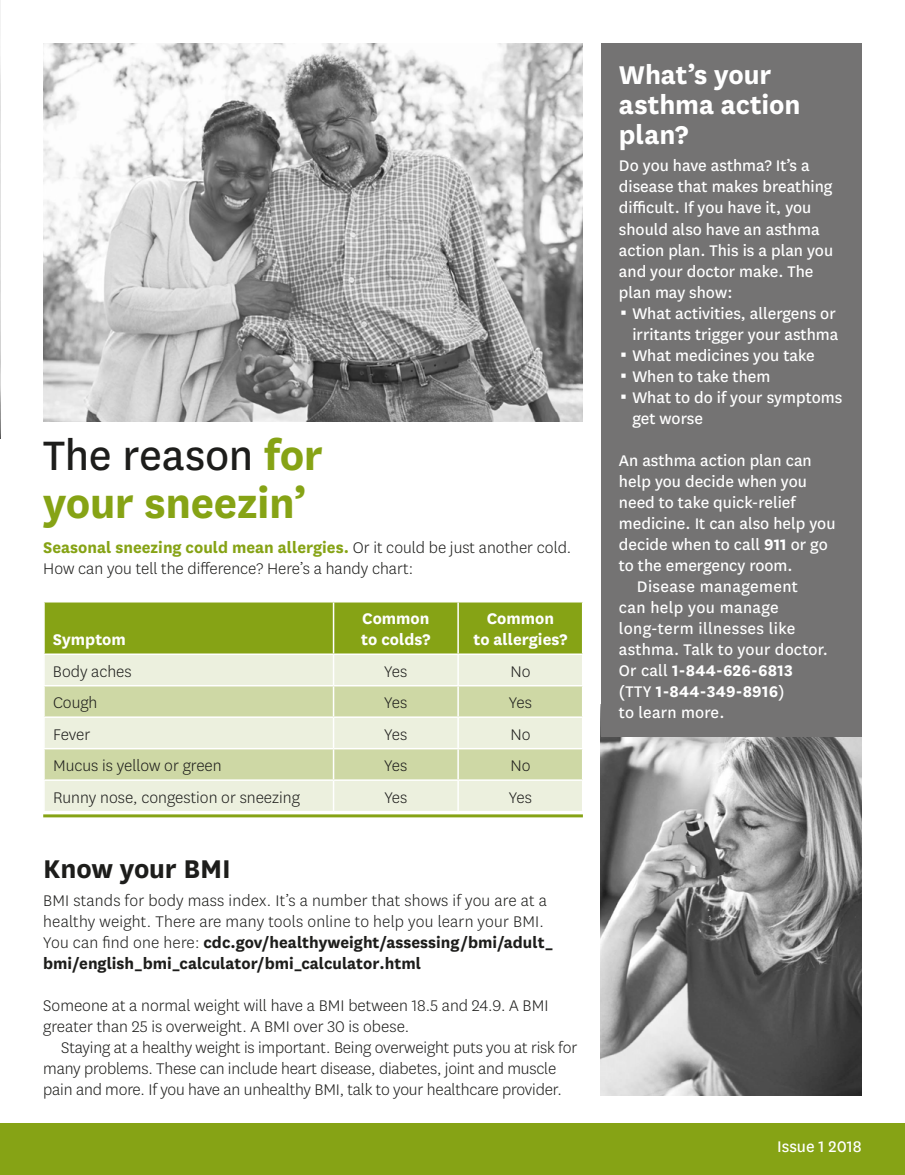
<style>
.page{position:relative;width:905px;height:1175px;background:#fff}
.page>*{position:absolute;margin:0;border:0;box-sizing:border-box;transform-origin:0 0}
.t1{font:700 48px/48px "Centene Sans";letter-spacing:-.005em;color:#86a315}
.t2{font:700 30px/30px "Centene Sans";letter-spacing:-.005em;color:#fff}
.t3{font:700 30px "Centene Sans";letter-spacing:-.01em;color:#1d1d1b}
.t4{font:300 18px/21px "Centene Sans";color:#1d1d1b}
.t5{font:18px/21px "Centene Sans";color:#fff}
.t6{font:700 18px/21px "Centene Sans";color:#fff}
.t7{font:18px "Centene Sans";letter-spacing:.02em;color:#fff}
.s1{font-weight:400;color:#1d1d1b}
.s2{font-weight:700;color:#86a315}
.s3{font-weight:700}
.s4{font-weight:400}
</style>
<div class="page">
<div style="left:0;top:1123px;width:905px;height:52px;background:#86a315"></div>
<div style="left:45px;top:602px;width:537px;height:51px;background:#86a315"></div>
<div style="left:45px;top:655px;width:537px;height:156px;background:#ecf0de"></div>
<svg style="left:45px;top:686px;width:537px;height:93px;background:#d8e0b9"></svg>
<hr style="left:333px;top:602px;width:1px;height:51px;background:#fff">
<hr style="left:457px;top:602px;width:2px;height:51px;background:#fff">
<hr style="left:333px;top:655px;width:1px;height:30px;background:#fff">
<hr style="left:457px;top:655px;width:2px;height:30px;background:#fff">
<hr style="left:43px;top:685px;width:290px;height:1px;background:#fff">
<hr style="left:333px;top:685px;width:125px;height:1px;background:#fff">
<hr style="left:333px;top:686px;width:1px;height:30px;background:#fff">
<hr style="left:458px;top:685px;width:125px;height:1px;background:#fff">
<hr style="left:457px;top:686px;width:2px;height:30px;background:#fff">
<hr style="left:43px;top:716px;width:290px;height:2px;background:#fff">
<hr style="left:333px;top:716px;width:125px;height:2px;background:#fff">
<hr style="left:333px;top:718px;width:1px;height:30px;background:#fff">
<hr style="left:458px;top:716px;width:125px;height:2px;background:#fff">
<hr style="left:457px;top:718px;width:2px;height:30px;background:#fff">
<hr style="left:43px;top:748px;width:290px;height:1px;background:#fff">
<hr style="left:333px;top:748px;width:125px;height:1px;background:#fff">
<hr style="left:333px;top:749px;width:1px;height:30px;background:#fff">
<hr style="left:458px;top:748px;width:125px;height:1px;background:#fff">
<hr style="left:457px;top:749px;width:2px;height:30px;background:#fff">
<hr style="left:43px;top:779px;width:290px;height:2px;background:#fff">
<hr style="left:333px;top:779px;width:125px;height:2px;background:#fff">
<hr style="left:333px;top:781px;width:1px;height:30px;background:#fff">
<hr style="left:458px;top:779px;width:125px;height:2px;background:#fff">
<hr style="left:457px;top:781px;width:2px;height:30px;background:#fff">
<img style="left:0;top:0;width:1px;height:438px">
<img style="left:43px;top:43px;width:540px;height:379px">
<img style="left:601px;top:737px;width:260px;height:358px">
<hr style="left:43px;top:814px;width:540px;height:3px;background:#86a315">
<div style="left:601px;top:43px;width:260px;height:694px;background:#747373"></div>
<h1 class="t1" style="left:43px;top:428px;width:281px"><span class="s1">The reason</span> for your sneezin’</h1>
<p class="t4" style="left:43px;top:536px;width:529px"><span class="s2">Seasonal sneezing could mean allergies.</span> Or it could be just another cold.<br>How can you tell the difference? Here’s a handy chart:</p>
<p class="t6" style="left:53px;top:628px;width:74px">Symptom</p>
<p class="t6" style="left:361px;top:607px;width:70px">Common to colds?</p>
<p class="t6" style="left:473px;top:607px;width:95px;text-align:center">Common<br>to allergies?</p>
<p class="t4" style="left:53px;top:660px;width:80px">Body aches</p>
<p class="t4" style="left:384px;top:660px;width:25px">Yes</p>
<p class="t4" style="left:510px;top:660px;width:22px">No</p>
<p class="t4" style="left:53px;top:691px;width:46px">Cough</p>
<p class="t4" style="left:384px;top:691px;width:25px">Yes</p>
<p class="t4" style="left:509px;top:691px;width:25px">Yes</p>
<p class="t4" style="left:53px;top:723px;width:39px">Fever</p>
<p class="t4" style="left:384px;top:723px;width:25px">Yes</p>
<p class="t4" style="left:510px;top:723px;width:22px">No</p>
<p class="t4" style="left:53px;top:754px;width:170px">Mucus is yellow or green</p>
<p class="t4" style="left:384px;top:754px;width:25px">Yes</p>
<p class="t4" style="left:510px;top:754px;width:22px">No</p>
<p class="t4" style="left:53px;top:786px;width:248px">Runny nose, congestion or sneezing</p>
<p class="t4" style="left:384px;top:786px;width:25px">Yes</p>
<p class="t4" style="left:509px;top:786px;width:25px">Yes</p>
<h2 class="t3" style="left:43px;top:848px;width:189px">Know your BMI</h2>
<p class="t4" style="left:43px;top:889px;width:511px">BMI stands for body mass index. It’s a number that shows if you are at a healthy weight. There are many tools online to help you learn your BMI.<br>You can find one here: <span class="s3">cdc.gov/healthyweight/assessing/bmi/adult_ bmi/english_bmi_calculator/bmi_calculator.html</span></p>
<p class="t4" style="left:43px;top:994px;width:506px">Someone at a normal weight will have a BMI between 18.5 and 24.9. A BMI greater than 25 is overweight. A BMI over 30 is obese.</p>
<p class="t4" style="left:43px;top:1036px;width:535px;text-indent:18px">Staying at a healthy weight is important. Being overweight puts you at risk for many problems. These can include heart disease, diabetes, joint and muscle pain and more. If you have an unhealthy BMI, talk to your healthcare provider.</p>
<h2 class="t2" style="left:619px;top:57px;width:183px">What’s your asthma action plan?</h2>
<p class="t5" style="left:619px;top:154px;width:216px">Do you have asthma? It’s a disease that makes breathing difficult. If you have it, you should also have an asthma action plan. This is a plan you and your doctor make. The plan may show:</p>
<p class="t5" style="left:632px;top:301px;width:211px">What activities, allergens or irritants trigger your asthma<br>What medicines you take<br>When to take them<br>What to do if your symptoms get worse</p>
<p class="t5" style="left:619px;top:448px;width:194px">An asthma action plan can</p>
<p class="t5" style="left:619px;top:469px;width:190px">help you decide when you</p>
<p class="t5" style="left:619px;top:490px;width:178px">need to take quick-relief</p>
<p class="t5" style="left:619px;top:511px;width:218px">medicine. It can also help you</p>
<p class="t5" style="left:619px;top:532px;width:210px">decide when to call <span class="s3">911</span> or go</p>
<p class="t5" style="left:619px;top:553px;width:175px">to the emergency room.</p>
<p class="t7" style="left:637px;top:574px;width:163px">Disease management</p>
<p class="t7" style="left:619px;top:595px;width:161px">can help you manage</p>
<p class="t7" style="left:619px;top:616px;width:178px">long-term illnesses like</p>
<p class="t5" style="left:619px;top:638px;width:211px">asthma. Talk to your doctor.</p>
<p class="t6" style="left:619px;top:658px;width:175px"><span class="s4">Or call</span> 1-844-626-6813</p>
<p class="t6" style="left:619px;top:679px;width:167px"><span class="s4">(TTY</span> 1-844-349-8916<span class="s4">)</span></p>
<p class="t5" style="left:619px;top:701px;width:107px">to learn more.</p>
<p class="t5" style="left:777px;top:1135px;width:86px">Issue 1 2018</p>
</div>
